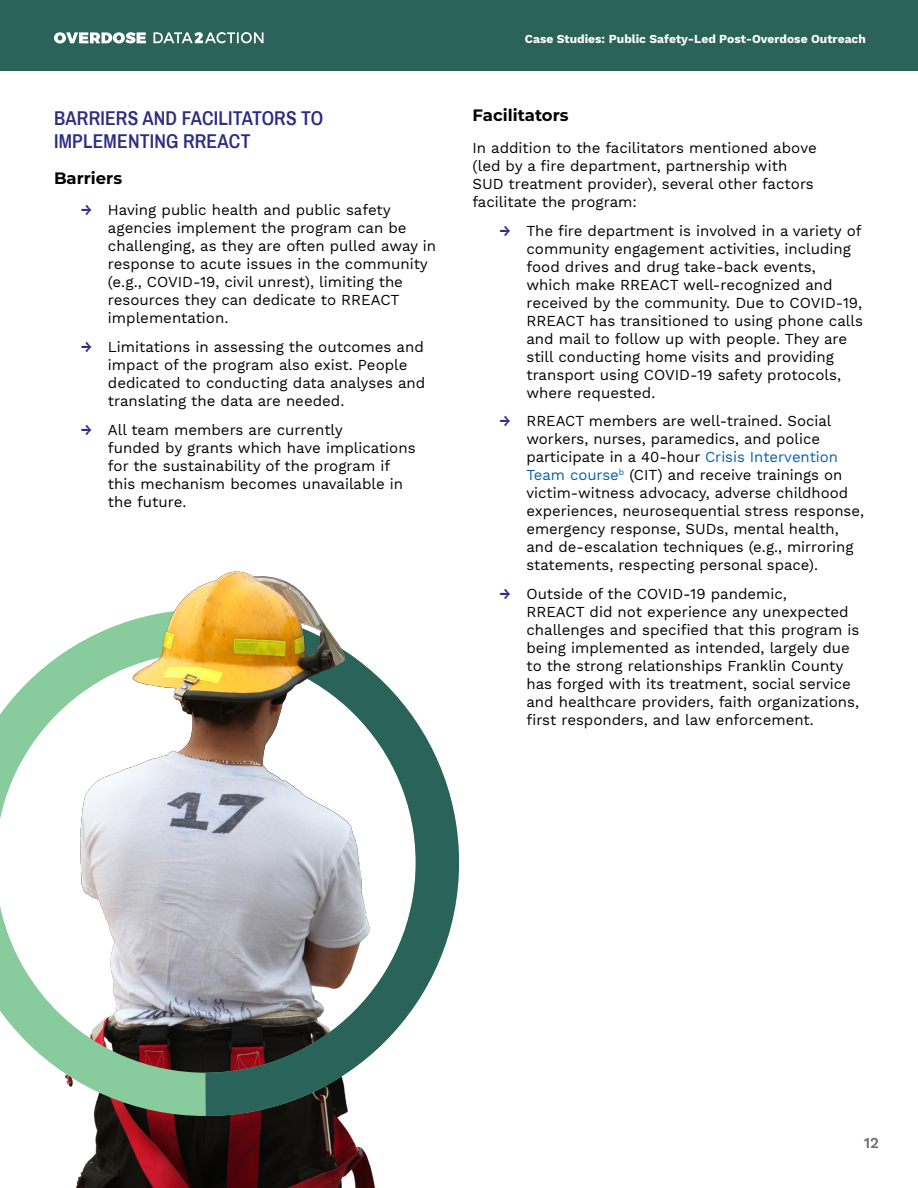
<style>
.page{position:relative;width:918px;height:1188px;background:#fff}
.page>*{position:absolute;margin:0;border:0;box-sizing:border-box;transform-origin:0 0}
.t1{font:600 19.5px/22.5px "Archivo Narrow";letter-spacing:.01em;color:#2e2b85}
.t2{font:700 16.5px "Montserrat";color:#000}
.t3{font:15px/18px "Work Sans";color:#000}
.t4{font:600 15px "Work Sans";color:#6d6e71}
.t5{font:600 15px "Work Sans";color:#2e2b85}
.t6{font:700 12px "Work Sans";color:#fff}
.s1{font-weight:600;color:#2e2b85}
.s2{color:#065fab}
</style>
<div class="page">
<div style="left:0;top:0;width:918px;height:71px;background:#2b635a"></div>
<svg style="left:153px;top:32px;width:111px;height:11px"></svg>
<svg style="left:54px;top:32px;width:92px;height:12px"></svg>
<img style="left:76px;top:1116px;width:300px;height:72px">
<svg style="left:0;top:893px;width:162px;height:223px"></svg>
<svg style="left:162px;top:782px;width:297px;height:356px"></svg>
<img style="left:0;top:571px;width:446px;height:322px">
<h3 class="t1" style="left:54px;top:106px;width:271px">BARRIERS AND FACILITATORS TO<br>IMPLEMENTING RREACT</h3>
<h4 class="t2" style="left:54px;top:166px;width:70px">Barriers</h4>
<p class="t3" style="left:108px;top:202px;width:330px;text-indent:-27px"><span class="s1">→</span> Having public health and public safety agencies implement the program can be challenging, as they are often pulled away in response to acute issues in the community (e.g., COVID-19, civil unrest), limiting the resources they can dedicate to RREACT implementation.</p>
<p class="t3" style="left:108px;top:339px;width:319px;text-indent:-27px"><span class="s1">→</span> Limitations in assessing the outcomes and impact of the program also exist. People dedicated to conducting data analyses and translating the data are needed.</p>
<p class="t3" style="left:108px;top:422px;width:309px;text-indent:-27px"><span class="s1">→</span> All team members are currently<br>funded by grants which have implications for the sustainability of the program if this mechanism becomes unavailable in the future.</p>
<p class="t6" style="left:525px;top:32px;width:343px">Case Studies: Public Safety-Led Post-Overdose Outreach</p>
<h4 class="t2" style="left:472px;top:103px;width:98px">Facilitators</h4>
<p class="t3" style="left:472px;top:139px;width:346px">In addition to the facilitators mentioned above (led by a fire department, partnership with SUD treatment provider), several other factors facilitate the program:</p>
<p class="t3" style="left:526px;top:222px;width:338px;text-indent:-27px"><span class="s1">→</span> The fire department is involved in a variety of community engagement activities, including food drives and drug take-back events, which make RREACT well-recognized and received by the community. Due to COVID-19, RREACT has transitioned to using phone calls and mail to follow up with people. They are still conducting home visits and providing transport using COVID-19 safety protocols, where requested.</p>
<p class="t5" style="left:499px;top:412px;width:13px">→</p>
<p class="t3" style="left:526px;top:413px;width:339px">RREACT members are well-trained. Social workers, nurses, paramedics, and police participate in a 40-hour <span class="s2">Crisis Intervention Team course</span><sup>b</sup> (CIT) and receive trainings on victim-witness advocacy, adverse childhood experiences, neurosequential stress response, emergency response, SUDs, mental health, and de-escalation techniques (e.g., mirroring statements, respecting personal space).</p>
<p class="t3" style="left:526px;top:586px;width:334px;text-indent:-27px"><span class="s1">→</span> Outside of the COVID-19 pandemic,<br>RREACT did not experience any unexpected challenges and specified that this program is being implemented as intended, largely due to the strong relationships Franklin County has forged with its treatment, social service and healthcare providers, faith organizations, first responders, and law enforcement.</p>
<p class="t4" style="left:864px;top:1134px;width:17px">12</p>
</div>
